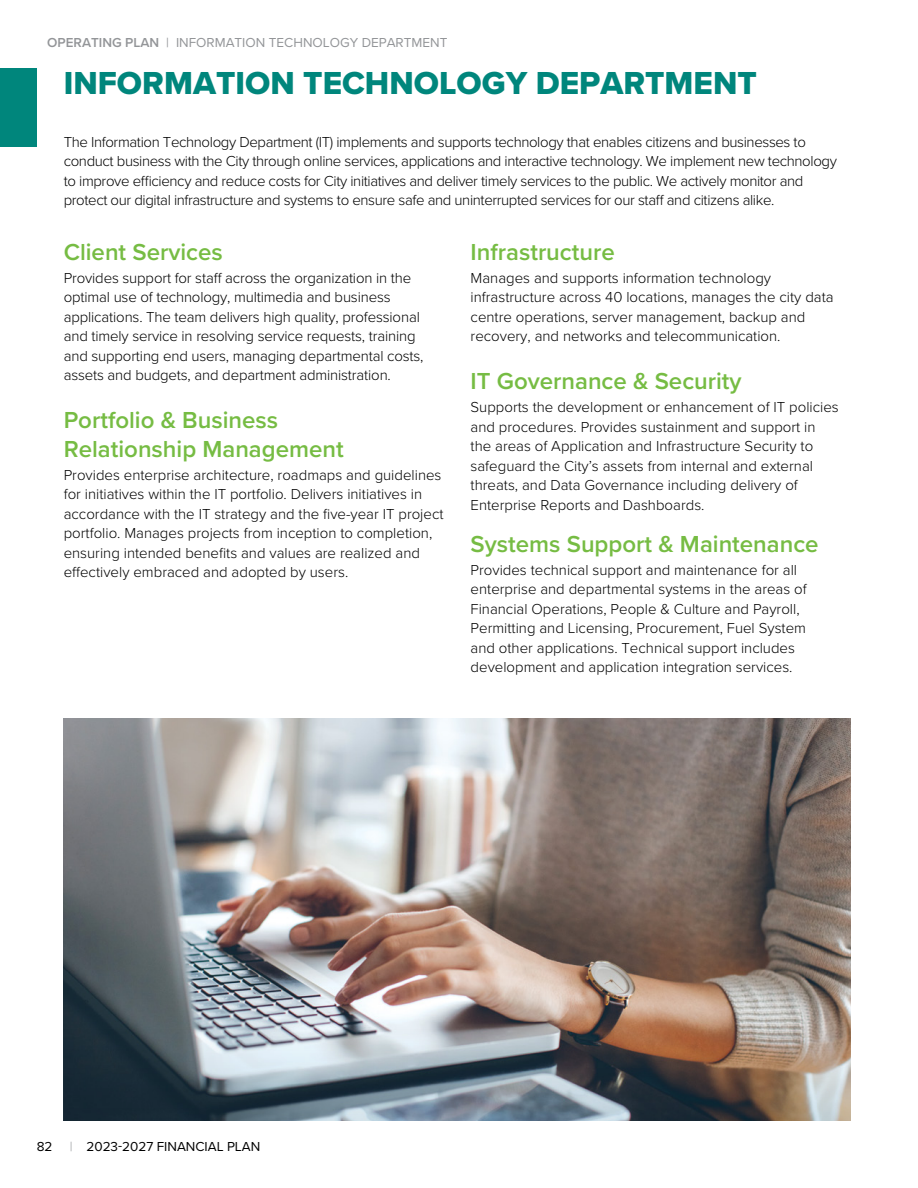
<style>
.page{position:relative;width:918px;height:1188px;background:#fff}
.page>*{position:absolute;margin:0;border:0;box-sizing:border-box;transform-origin:0 0}
.t1{font:33px "Proxima Nova Extrabld";color:#00867c}
.t2{font:600 24px/28.8px "Proxima Nova";color:#76bc43}
.t3{font:300 15px/19.5px "Proxima Nova";color:#000}
.t4{font:300 15px/19.5px "Proxima Nova";letter-spacing:-.025em;color:#000}
.t5{font:13.5px "Proxima Nova";color:#939598}
.t6{font:13.5px "Proxima Nova";color:#000}
.s1{font-weight:600}
.s2{color:#a7a9ac}
</style>
<div class="page">
<img style="left:64px;top:718px;width:786px;height:311px">
<img style="left:64px;top:1029px;width:786px;height:91px">
<div style="left:0;top:68px;width:37px;height:79px;background:#00867c"></div>
<p class="t5" style="left:47px;top:33px;width:402px"><span class="s1">OPERATING PLAN</span> | INFORMATION TECHNOLOGY DEPARTMENT</p>
<h1 class="t1" style="left:64px;top:58px;width:695px">INFORMATION TECHNOLOGY DEPARTMENT</h1>
<p class="t4" style="left:64px;top:131px;width:775px">The Information Technology Department (IT) implements and supports technology that enables citizens and businesses to conduct business with the City through online services, applications and interactive technology. We implement new technology to improve efficiency and reduce costs for City initiatives and deliver timely services to the public. We actively monitor and protect our digital infrastructure and systems to ensure safe and uninterrupted services for our staff and citizens alike.</p>
<h2 class="t2" style="left:64px;top:237px;width:161px">Client Services</h2>
<p class="t3" style="left:64px;top:267px;width:361px">Provides support for staff across the organization in the optimal use of technology, multimedia and business applications. The team delivers high quality, professional and timely service in resolving service requests, training and supporting end users, managing departmental costs, assets and budgets, and department administration.</p>
<h2 class="t2" style="left:64px;top:405px;width:282px">Portfolio &amp; Business<br>Relationship Management</h2>
<p class="t3" style="left:64px;top:464px;width:381px">Provides enterprise architecture, roadmaps and guidelines for initiatives within the IT portfolio. Delivers initiatives in accordance with the IT strategy and the five-year IT project portfolio. Manages projects from inception to completion, ensuring intended benefits and values are realized and effectively embraced and adopted by users.</p>
<h2 class="t2" style="left:471px;top:237px;width:146px">Infrastructure</h2>
<p class="t3" style="left:471px;top:267px;width:365px">Manages and supports information technology infrastructure across 40 locations, manages the city data centre operations, server management, backup and recovery, and networks and telecommunication.</p>
<h2 class="t2" style="left:471px;top:366px;width:273px">IT Governance &amp; Security</h2>
<p class="t3" style="left:471px;top:397px;width:370px">Supports the development or enhancement of IT policies and procedures. Provides sustainment and support in the areas of Application and Infrastructure Security to safeguard the City’s assets from internal and external threats, and Data Governance including delivery of Enterprise Reports and Dashboards.</p>
<h2 class="t2" style="left:471px;top:529px;width:350px">Systems Support &amp; Maintenance</h2>
<p class="t3" style="left:471px;top:559px;width:338px">Provides technical support and maintenance for all enterprise and departmental systems in the areas of Financial Operations, People &amp; Culture and Payroll, Permitting and Licensing, Procurement, Fuel System and other applications. Technical support includes development and application integration services.</p>
<p class="t6" style="left:37px;top:1137px;width:17px">82</p>
<p class="t6" style="left:70px;top:1137px;width:192px"><span class="s2">|</span> 2023-2027 FINANCIAL PLAN</p>
</div>
